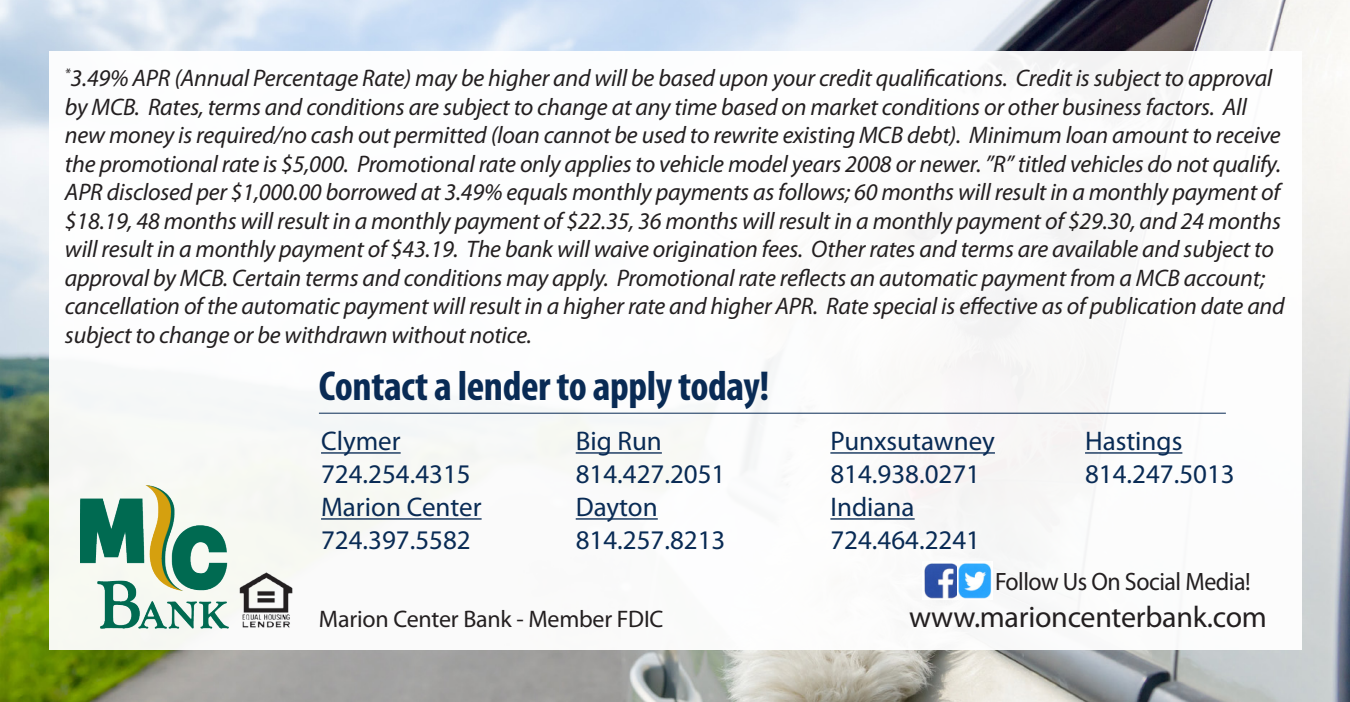
<style>
.page{position:relative;width:1350px;height:702px;background:#fff}
.page>*{position:absolute;margin:0;border:0;box-sizing:border-box;transform-origin:0 0}
.t1{font:700 condensed 42px "Myriad Pro";letter-spacing:-.01em;color:#092b55}
.t2{font:30px "Myriad Pro";letter-spacing:-.01em;color:#231f20}
.t3{font:27px "Myriad Pro";color:#092b55}
.t4{font:25.2px "Myriad Pro";letter-spacing:-.02em;color:#231f20;scale:.95 1}
.t5{font:italic 24px/28.5px "Myriad Pro";letter-spacing:-.01em;color:#231f20}
.t6{font:24px "Myriad Pro";letter-spacing:-.01em;color:#231f20}
</style>
<div class="page">
<img style="left:0;top:0;width:1350px;height:702px">
<div style="left:49px;top:52px;width:1253px;height:598px;background:#fff"></div>
<img style="left:924px;top:563px;width:33px;height:36px">
<img style="left:958px;top:563px;width:34px;height:36px">
<img style="left:235px;top:569px;width:62px;height:59px">
<img style="left:80px;top:486px;width:149px;height:142px">
<hr style="left:321px;top:452px;width:80px;height:2px;background:#092b55">
<hr style="left:321px;top:518px;width:161px;height:2px;background:#092b55">
<hr style="left:576px;top:452px;width:86px;height:2px;background:#092b55">
<hr style="left:576px;top:518px;width:82px;height:2px;background:#092b55">
<hr style="left:830px;top:452px;width:165px;height:2px;background:#092b55">
<hr style="left:830px;top:518px;width:85px;height:2px;background:#092b55">
<hr style="left:1085px;top:452px;width:97px;height:2px;background:#092b55">
<hr style="left:319px;top:413px;width:907px;height:1px;background:#092b55">
<p class="t5" style="left:65px;top:64px;width:1221px"><sup>*</sup>3.49% APR (Annual Percentage Rate) may be higher and will be based upon your credit qualifications. Credit is subject to approval by MCB. Rates, terms and conditions are subject to change at any time based on market conditions or other business factors. All new money is required/no cash out permitted (loan cannot be used to rewrite existing MCB debt). Minimum loan amount to receive the promotional rate is $5,000. Promotional rate only applies to vehicle model years 2008 or newer. ”R” titled vehicles do not qualify.<br>APR disclosed per $1,000.00 borrowed at 3.49% equals monthly payments as follows; 60 months will result in a monthly payment of $18.19, 48 months will result in a monthly payment of $22.35, 36 months will result in a monthly payment of $29.30, and 24 months will result in a monthly payment of $43.19. The bank will waive origination fees. Other rates and terms are available and subject to approval by MCB. Certain terms and conditions may apply. Promotional rate reflects an automatic payment from a MCB account; cancellation of the automatic payment will result in a higher rate and higher APR. Rate special is effective as of publication date and subject to change or be withdrawn without notice.</p>
<p class="t1" style="left:319px;top:359px;width:452px">Contact a lender to apply today!</p>
<p class="t3" style="left:321px;top:425px;width:81px">Clymer</p>
<p class="t3" style="left:321px;top:458px;width:151px">724.254.4315</p>
<p class="t3" style="left:321px;top:491px;width:162px">Marion Center</p>
<p class="t3" style="left:321px;top:524px;width:151px">724.397.5582</p>
<p class="t3" style="left:576px;top:425px;width:88px">Big Run</p>
<p class="t3" style="left:576px;top:458px;width:151px">814.427.2051</p>
<p class="t3" style="left:576px;top:491px;width:84px">Dayton</p>
<p class="t3" style="left:576px;top:524px;width:151px">814.257.8213</p>
<p class="t6" style="left:319px;top:604px;width:346px">Marion Center Bank - Member FDIC</p>
<p class="t3" style="left:830px;top:425px;width:166px">Punxsutawney</p>
<p class="t3" style="left:830px;top:458px;width:151px">814.938.0271</p>
<p class="t3" style="left:830px;top:491px;width:86px">Indiana</p>
<p class="t3" style="left:830px;top:524px;width:151px">724.464.2241</p>
<p class="t3" style="left:1085px;top:425px;width:99px">Hastings</p>
<p class="t3" style="left:1085px;top:458px;width:151px">814.247.5013</p>
<p class="t4" style="left:995px;top:566px;width:271px">Follow Us On Social Media!</p>
<p class="t2" style="left:909px;top:598px;width:359px">www.marioncenterbank.com</p>
</div>
